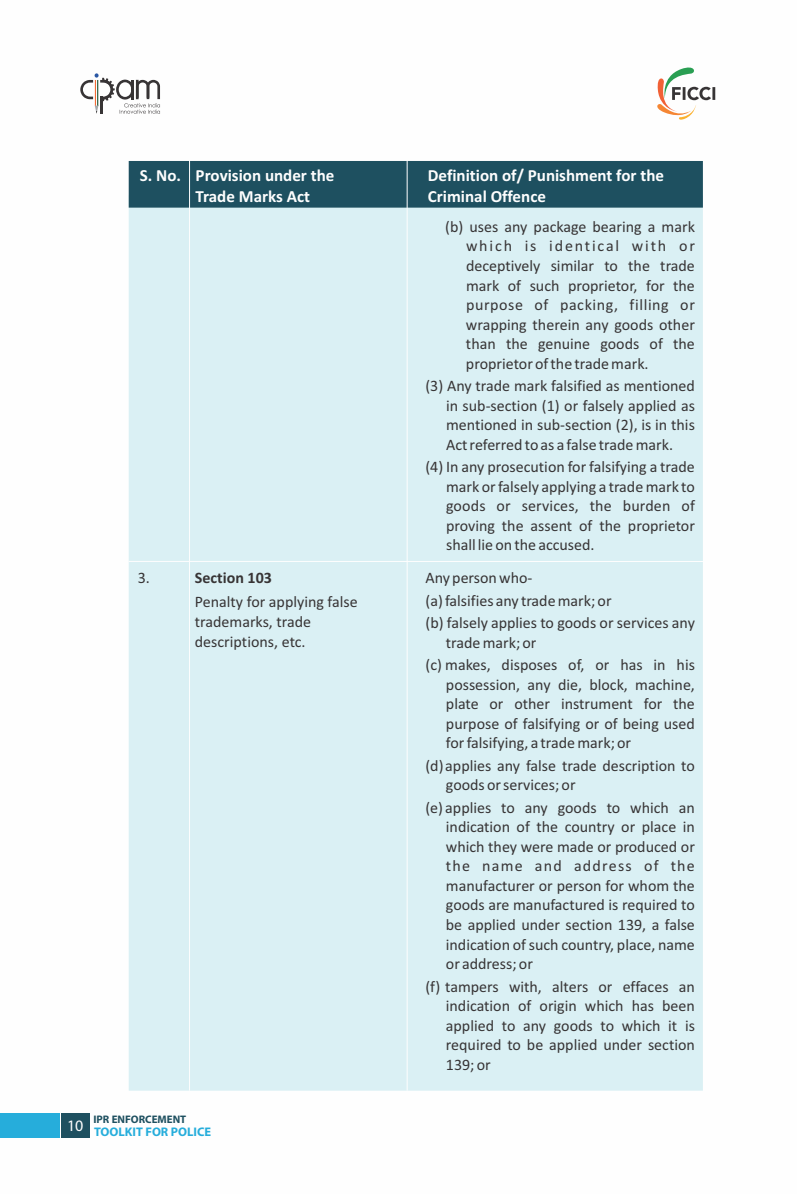
<style>
.page{position:relative;width:797px;height:1194px;background:#fff}
.page>*{position:absolute;margin:0;border:0;box-sizing:border-box;transform-origin:0 0}
.t1{font:700 17px "Calibri";color:#fefefe}
.t2{font:16px/19.6px "Calibri";color:#373435;text-align:justify}
.t3{font:700 16px "Calibri";color:#373435}
.t4{font:16px "Myriad Pro";color:#fefefe}
.t5{font:700 12.4px "Myriad Pro";color:#26addb}
.t6{font:700 11px "Myriad Pro";color:#1e5060}
</style>
<div class="page">
<div style="left:129px;top:207px;width:574px;height:883px;background:#daf0f4"></div>
<div style="left:129px;top:161px;width:574px;height:46px;background:#1e5060"></div>
<hr style="left:406px;top:148px;width:1px;height:942px;background:#fefefe">
<hr style="left:189px;top:148px;width:1px;height:942px;background:#fefefe">
<hr style="left:129px;top:560px;width:574px;height:2px;background:#fefefe">
<svg style="left:657px;top:67px;width:58px;height:53px"></svg>
<svg style="left:80px;top:73px;width:80px;height:41px"></svg>
<div style="left:61px;top:1113px;width:29px;height:24px;background:#1e5060"></div>
<div style="left:0;top:1113px;width:60px;height:24px;background:#26addb"></div>
<p class="t1" style="left:140px;top:168px;width:196px">S. No. Provision under the</p>
<p class="t1" style="left:428px;top:168px;width:238px">Definition of/ Punishment for the</p>
<p class="t1" style="left:196px;top:189px;width:116px">Trade Marks Act</p>
<p class="t1" style="left:428px;top:189px;width:120px">Criminal Offence</p>
<p class="t2" style="left:466px;top:218px;width:230px;text-indent:-21px">(b) uses any package bearing a mark which is identical with or deceptively similar to the trade mark of such proprietor, for the purpose of packing, filling or wrapping therein any goods other than the genuine goods of the proprietor of the trade mark.</p>
<p class="t2" style="left:446px;top:377px;width:250px;text-indent:-21px">(3) Any trade mark falsified as mentioned in sub-section (1) or falsely applied as mentioned in sub-section (2), is in this Act referred to as a false trade mark.</p>
<p class="t2" style="left:446px;top:458px;width:250px;text-indent:-21px">(4) In any prosecution for falsifying a trade mark or falsely applying a trade mark to goods or services, the burden of proving the assent of the proprietor shall lie on the accused.</p>
<p class="t3" style="left:195px;top:571px;width:78px">Section 103</p>
<p class="t2" style="left:195px;top:593px;width:164px;text-align:left">Penalty for applying false trademarks, trade descriptions, etc.</p>
<p class="t2" style="left:138px;top:569px;width:14px">3.</p>
<p class="t2" style="left:425px;top:567px;width:271px;line-height:22.4px;text-align:left">Any person who-<br>(a) falsifies any trade mark; or<br>(b) falsely applies to goods or services any</p>
<p class="t2" style="left:425px;top:632px;width:271px;line-height:22.4px;text-indent:20px">trade mark; or<br>(c) makes, disposes of, or has in his</p>
<p class="t2" style="left:446px;top:675px;width:250px">possession, any die, block, machine, plate or other instrument for the purpose of falsifying or of being used for falsifying, a trade mark; or</p>
<p class="t2" style="left:446px;top:756px;width:250px;text-indent:-20px">(d) applies any false trade description to goods or services; or</p>
<p class="t2" style="left:446px;top:798px;width:250px;text-indent:-20px">(e) applies to any goods to which an indication of the country or place in which they were made or produced or the name and address of the manufacturer or person for whom the goods are manufactured is required to be applied under section 139, a false indication of such country, place, name or address; or</p>
<p class="t2" style="left:446px;top:977px;width:250px;text-indent:-20px">(f) tampers with, alters or effaces an indication of origin which has been applied to any goods to which it is required to be applied under section 139; or</p>
<p class="t4" style="left:67px;top:1118px;width:18px">10</p>
<p class="t6" style="left:93px;top:1114px;width:94px">IPR ENFORCEMENT</p>
<p class="t5" style="left:94px;top:1125px;width:119px">TOOLKIT FOR POLICE</p>
</div>
